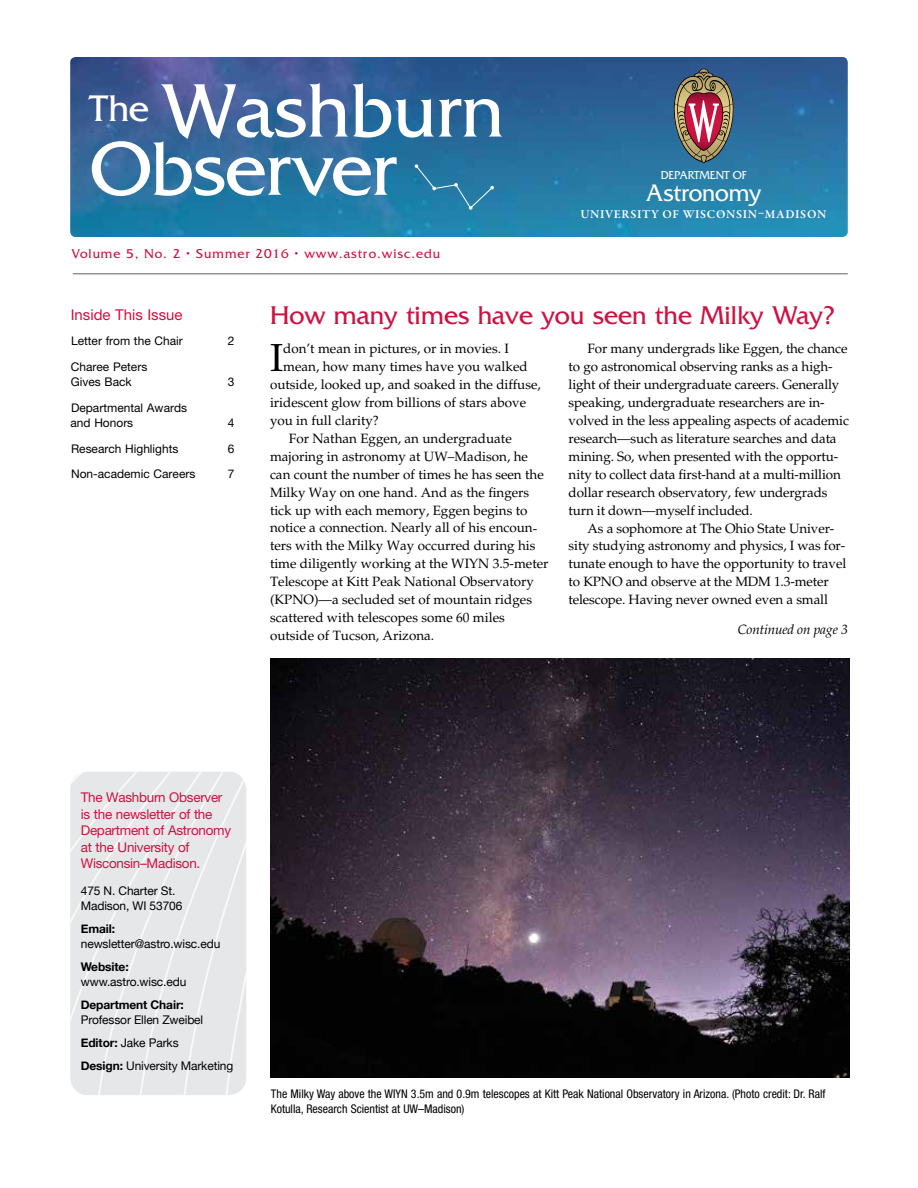
<style>
.page{position:relative;width:918px;height:1188px;background:#fff}
.page>*{position:absolute;margin:0;border:0;box-sizing:border-box;transform-origin:0 0}
.t1{font:79.35px/58.2px "Friz Quadrata Std";color:#fff}
.t2{font:39px "Palatino LT Std";color:#000}
.t3{font:26.85px "Friz Quadrata Std";color:#ce1141}
.t4{font:25.05px "Friz Quadrata";letter-spacing:-.005em;color:#fff}
.t5{font:15px "Helvetica Neue LT Std";color:#ce1141}
.t6{font:13.5px/18px "Palatino LT Std";letter-spacing:-.01em;color:#000}
.t7{font:13.5px/16.5px "Helvetica Neue LT Std";letter-spacing:-.02em;color:#ce1141}
.t8{font:13.5px "Friz Quadrata Std";letter-spacing:.07em;color:#ce1141}
.t9{font:italic 13.5px "Palatino LT Std";letter-spacing:-.01em;color:#000}
.t10{font:600 12.15px "Garamond Premr Pro";letter-spacing:.05em;color:#fff}
.t11{font:condensed 12px/15.8px "Helvetica Neue LT Std";color:#000}
.t12{font:12px/23.1px "Helvetica Neue";letter-spacing:-.01em;color:#000}
.t13{font:12px/15px "Helvetica Neue LT Std";color:#000}
.t14{font:700 12px "Helvetica Neue";letter-spacing:-.01em;color:#000}
.t15{font:12px "Friz Quadrata";letter-spacing:-.015em;color:#fff}
.s1{font-weight:700}
</style>
<div class="page">
<hr style="left:73px;top:273px;width:775px;height:1px;background:#939598">
<img style="left:70px;top:57px;width:778px;height:180px">
<svg style="left:673px;top:68px;width:61px;height:96px;background:#866c6f"></svg>
<svg style="left:415px;top:164px;width:79px;height:46px;background:#2b7ea8"></svg>
<div style="left:70px;top:772px;width:176px;height:323px;background:#e6e7e8"></div>
<img style="left:270px;top:659px;width:579px;height:419px">
<h1 class="t1" style="left:90px;top:82px;width:416px"><sup>The</sup> Washburn<br>Observer</h1>
<p class="t8" style="left:72px;top:246px;width:370px">Volume 5, No. 2 • Summer 2016 • www.astro.wisc.edu</p>
<p class="t15" style="left:661px;top:168px;width:87px">DEPARTMENT OF</p>
<h3 class="t4" style="left:646px;top:179px;width:117px">Astronomy</h3>
<p class="t10" style="left:580px;top:207px;width:247px">UNIVERSITY OF WISCONSIN–MADISON</p>
<p class="t5" style="left:71px;top:305px;width:113px">Inside This Issue</p>
<p class="t13" style="left:71px;top:333px;width:113px">Letter from the Chair</p>
<p class="t13" style="left:228px;top:333px;width:8px">2</p>
<p class="t13" style="left:71px;top:359px;width:78px">Charee Peters<br>Gives Back</p>
<p class="t13" style="left:228px;top:374px;width:8px">3</p>
<p class="t13" style="left:71px;top:400px;width:118px">Departmental Awards and Honors</p>
<p class="t13" style="left:228px;top:415px;width:8px">4</p>
<p class="t13" style="left:71px;top:441px;width:109px">Research Highlights</p>
<p class="t13" style="left:228px;top:441px;width:8px">6</p>
<p class="t13" style="left:71px;top:466px;width:126px">Non-academic Careers</p>
<p class="t13" style="left:228px;top:466px;width:8px">7</p>
<h3 class="t3" style="left:270px;top:300px;width:567px">How many times have you seen the Milky Way?</h3>
<h2 class="t2" style="left:270px;top:335px;width:15px">I</h2>
<p class="t6" style="left:283px;top:340px;width:227px">don’t mean in pictures, or in movies. I</p>
<p class="t6" style="left:283px;top:358px;width:246px">mean, how many times have you walked</p>
<p class="t6" style="left:270px;top:376px;width:272px">outside, looked up, and soaked in the diffuse,</p>
<p class="t6" style="left:270px;top:394px;width:258px">iridescent glow from billions of stars above</p>
<p class="t6" style="left:270px;top:412px;width:110px">you in full clarity?</p>
<p class="t6" style="left:289px;top:429px;width:224px">For Nathan Eggen, an undergraduate</p>
<p class="t6" style="left:270px;top:447px;width:260px">majoring in astronomy at UW–Madison, he</p>
<p class="t6" style="left:270px;top:465px;width:275px">can count the number of times he has seen the</p>
<p class="t6" style="left:270px;top:483px;width:261px">Milky Way on one hand. And as the fingers</p>
<p class="t6" style="left:270px;top:501px;width:259px">tick up with each memory, Eggen begins to</p>
<p class="t6" style="left:270px;top:519px;width:269px">notice a connection. Nearly all of his encoun-</p>
<p class="t6" style="left:270px;top:537px;width:267px">ters with the Milky Way occurred during his</p>
<p class="t6" style="left:270px;top:555px;width:280px">time diligently working at the WIYN 3.5-meter</p>
<p class="t6" style="left:270px;top:573px;width:266px">Telescope at Kitt Peak National Observatory</p>
<p class="t6" style="left:270px;top:591px;width:264px">(KPNO)—a secluded set of mountain ridges</p>
<p class="t6" style="left:270px;top:609px;width:236px">scattered with telescopes some 60 miles</p>
<p class="t6" style="left:270px;top:627px;width:166px">outside of Tucson, Arizona.</p>
<p class="t6" style="left:569px;top:340px;width:282px;text-indent:19px">For many undergrads like Eggen, the chance to go astronomical observing ranks as a high&shy;light of their undergraduate careers. Generally speaking, undergraduate researchers are in&shy;volved in the less appealing aspects of academic research—such as literature searches and data mining. So, when presented with the opportu&shy;nity to collect data first-hand at a multi-million dollar research observatory, few undergrads turn it down—myself included.</p>
<p class="t6" style="left:569px;top:519px;width:279px;text-indent:19px">As a sophomore at The Ohio State Univer&shy;sity studying astronomy and physics, I was for&shy;tunate enough to have the opportunity to travel to KPNO and observe at the MDM 1.3-meter telescope. Having never owned even a small</p>
<p class="t9" style="left:738px;top:622px;width:112px">Continued on page 3</p>
<p class="t7" style="left:81px;top:789px;width:152px">The Washburn Observer is the newsletter of the<br>Department of Astronomy at the University of<br>Wisconsin–Madison.</p>
<p class="t12" style="left:81px;top:883px;width:103px;line-height:15px">475 N. Charter St.<br>Madison, WI 53706</p>
<p class="t14" style="left:81px;top:921px;width:36px">Email:</p>
<p class="t12" style="left:81px;top:932px;width:141px">newsletter@astro.wisc.edu</p>
<p class="t14" style="left:81px;top:959px;width:49px">Website:</p>
<p class="t12" style="left:81px;top:970px;width:107px">www.astro.wisc.edu</p>
<p class="t14" style="left:81px;top:997px;width:105px">Department Chair:</p>
<p class="t12" style="left:81px;top:1008px;width:154px">Professor Ellen Zweibel<br><span class="s1">Editor:</span> Jake Parks<br><span class="s1">Design:</span> University Marketing</p>
<p class="t11" style="left:271px;top:1086px;width:556px">The Milky Way above the WIYN 3.5m and 0.9m telescopes at Kitt Peak National Observatory in Arizona. (Photo credit: Dr. Ralf<br>Kotulla, Research Scientist at UW–Madison)</p>
</div>
